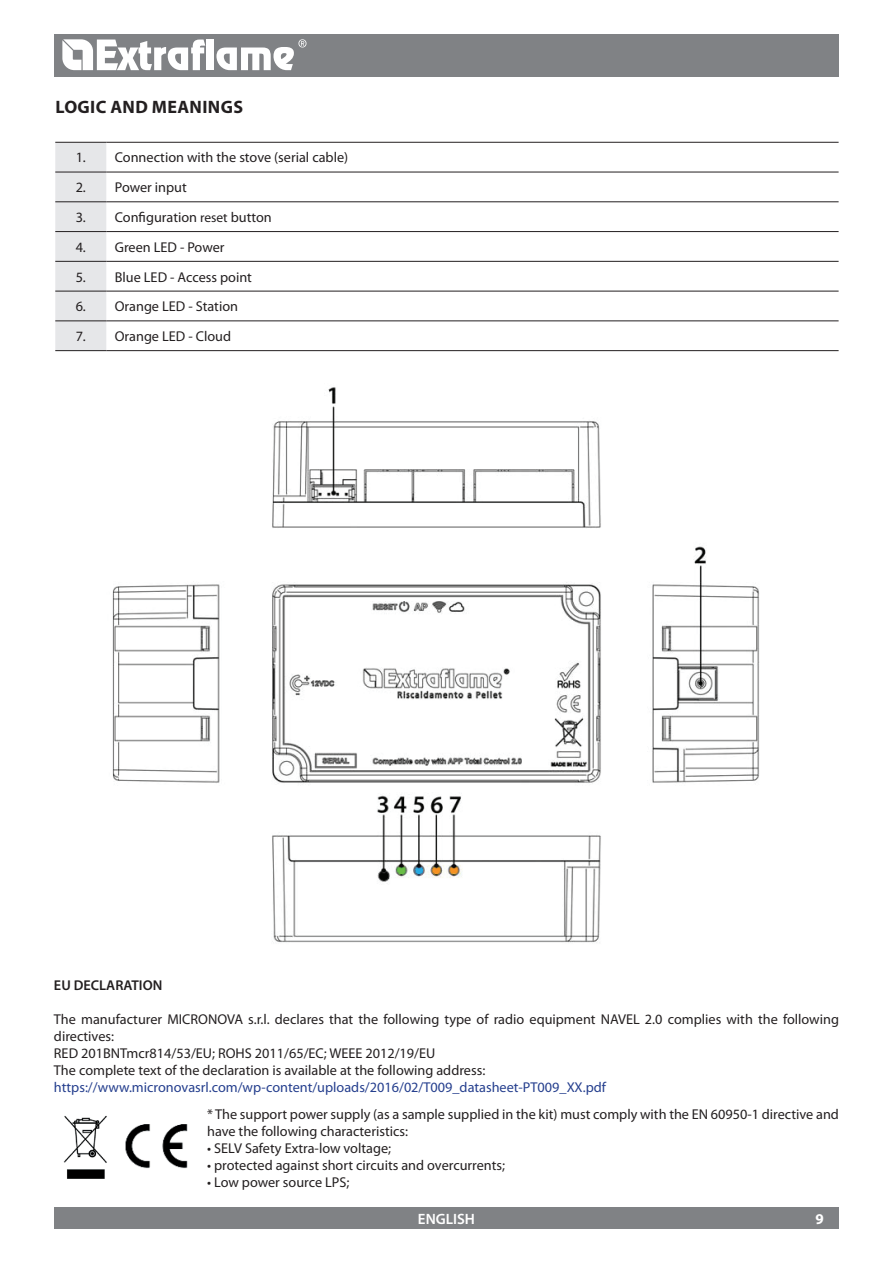
<style>
.page{position:relative;width:893px;height:1263px;background:#fff}
.page>*{position:absolute;margin:0;border:0;box-sizing:border-box;transform-origin:0 0}
.t1{font:700 18px "Myriad Pro";letter-spacing:.02em;color:#231f20}
.t2{font:600 15px "Myriad Pro";color:#fff}
.t3{font:700 15px "Myriad Pro";color:#fff}
.t4{font:14.25px/17.1px "Myriad Pro";color:#231f20}
.t5{font:14.25px "Myriad Pro";color:#253f8e}
.t6{font:600 14.25px "Myriad Pro";color:#231f20}
.s1{font-size:13.5px}
</style>
<div class="page">
<img style="left:112px;top:387px;width:648px;height:556px">
<img style="left:63px;top:1115px;width:125px;height:64px">
<div style="left:54px;top:34px;width:785px;height:43px;background:#808285"></div>
<div style="left:54px;top:1208px;width:785px;height:21px;background:#808285"></div>
<svg style="left:62px;top:39px;width:143px;height:31px"></svg>
<div style="left:207px;top:40px;width:7px;height:30px;background:#fff"></div>
<svg style="left:216px;top:39px;width:90px;height:31px"></svg>
<div style="left:55px;top:143px;width:51px;height:207px;background:#e6e7e9"></div>
<hr style="left:55px;top:142px;width:51px;height:1px;background:#231f20">
<hr style="left:106px;top:142px;width:733px;height:1px;background:#231f20">
<hr style="left:55px;top:172px;width:51px;height:1px;background:#231f20">
<hr style="left:106px;top:172px;width:733px;height:1px;background:#231f20">
<hr style="left:55px;top:202px;width:51px;height:1px;background:#231f20">
<hr style="left:106px;top:202px;width:733px;height:1px;background:#231f20">
<hr style="left:55px;top:231px;width:51px;height:1px;background:#231f20">
<hr style="left:106px;top:231px;width:733px;height:1px;background:#231f20">
<hr style="left:55px;top:261px;width:51px;height:1px;background:#231f20">
<hr style="left:106px;top:261px;width:733px;height:1px;background:#231f20">
<hr style="left:55px;top:291px;width:51px;height:1px;background:#231f20">
<hr style="left:106px;top:291px;width:733px;height:1px;background:#231f20">
<hr style="left:55px;top:321px;width:51px;height:1px;background:#231f20">
<hr style="left:106px;top:321px;width:733px;height:1px;background:#231f20">
<hr style="left:55px;top:350px;width:51px;height:1px;background:#231f20">
<hr style="left:106px;top:350px;width:733px;height:1px;background:#231f20">
<p class="t1" style="left:55px;top:96px;width:189px">LOGIC AND MEANINGS</p>
<p class="t4" style="left:76px;top:149px;width:274px">1. Connection with the stove (serial cable)</p>
<p class="t4" style="left:76px;top:179px;width:113px">2. Power input</p>
<p class="t4" style="left:76px;top:208px;width:198px">3. Configuration <span class="s1">reset</span> button</p>
<p class="t4" style="left:76px;top:238px;width:150px">4. Green LED - Power</p>
<p class="t4" style="left:76px;top:268px;width:178px">5. Blue LED - Access point</p>
<p class="t4" style="left:76px;top:298px;width:164px">6. Orange LED - Station</p>
<p class="t4" style="left:76px;top:328px;width:157px">7. Orange LED - Cloud</p>
<p class="t6" style="left:54px;top:976px;width:110px">EU DECLARATION</p>
<p class="t4" style="left:54px;top:1010px;width:786px">The manufacturer MICRONOVA s.r.l. declares that the following type of radio equipment NAVEL 2.0 complies with the following directives:<br>RED 201BNTmcr814/53/EU; ROHS 2011/65/EC; WEEE 2012/19/EU<br>The complete text of the declaration is available at the following address:</p>
<p class="t5" style="left:54px;top:1079px;width:553px">https://www.micronovasrl.com/wp-content/uploads/2016/02/T009_datasheet-PT009_XX.pdf</p>
<p class="t4" style="left:207px;top:1105px;width:633px">* The support power supply (as a sample supplied in the kit) must comply with the EN 60950-1 directive and have the following characteristics:</p>
<p class="t4" style="left:207px;top:1139px;width:186px">• SELV Safety Extra-low voltage;</p>
<p class="t4" style="left:207px;top:1156px;width:299px">• protected against short circuits and overcurrents;</p>
<p class="t4" style="left:207px;top:1173px;width:144px">• Low power source LPS;</p>
<p class="t2" style="left:418px;top:1209px;width:59px">ENGLISH</p>
<p class="t3" style="left:815px;top:1209px;width:10px">9</p>
</div>
